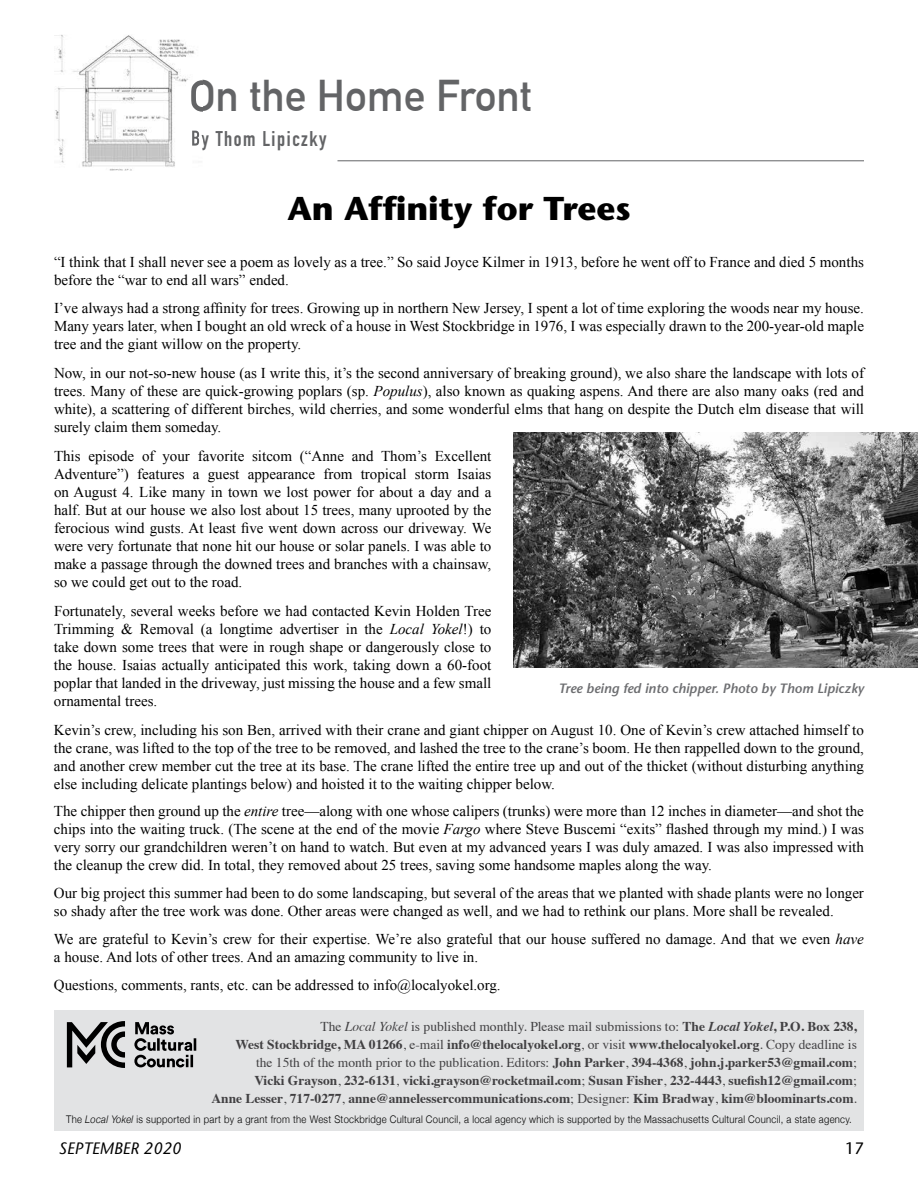
<style>
.page{position:relative;width:918px;height:1188px;background:#fff}
.page>*{position:absolute;margin:0;border:0;box-sizing:border-box;transform-origin:0 0}
.t1{font:700 43.5px "DIN Alternate";color:#636466}
.t2{font:700 33px "Stone Sans";color:#000}
.t3{font:700 21px "DIN Condensed";letter-spacing:.07em;color:#636466}
.t4{font:italic 16.5px "Stone Sans";color:#000}
.t5{font:16.5px "Stone Sans";color:#000}
.t6{font:15px/18px "Times New Roman";color:#000;text-align:justify}
.t7{font:700 13.5px/18px "Times";color:#414042;text-align:right}
.t8{font:italic 600 13.5px "Stone Sans";color:#6d6e71}
.t9{font:300 10.5px "Helvetica Neue";letter-spacing:.03em;color:#000;scale:.9 1}
.s1{font-style:italic}
.s2{font-weight:400}
.s3{font-weight:400;font-style:italic}
</style>
<div class="page">
<img style="left:54px;top:35px;width:143px;height:135px">
<img style="left:191px;top:80px;width:12px;height:32px">
<img style="left:192px;top:131px;width:11px;height:19px">
<hr style="left:338px;top:161px;width:526px;height:1px;background:#636466">
<img style="left:513px;top:432px;width:405px;height:235px">
<div style="left:54px;top:1010px;width:810px;height:121px;background:#e2e3e4"></div>
<svg style="left:134px;top:1022px;width:62px;height:45px"></svg>
<svg style="left:67px;top:1021px;width:58px;height:47px"></svg>
<h1 class="t1" style="left:189px;top:63px;width:345px">On the Home Front</h1>
<h3 class="t3" style="left:191px;top:124px;width:137px">By Thom Lipiczky</h3>
<h2 class="t2" style="left:287px;top:187px;width:345px">An Affinity for Trees</h2>
<p class="t6" style="left:54px;top:252px;width:812px">“I think that I shall never see a poem as lovely as a tree.” So said Joyce Kilmer in 1913, before he went off to France and died 5 months before the “war to end all wars” ended.</p>
<p class="t6" style="left:54px;top:299px;width:812px">I’ve always had a strong affinity for trees. Growing up in northern New Jersey, I spent a lot of time exploring the woods near my house.<br>Many years later, when I bought an old wreck of a house in West Stockbridge in 1976, I was especially drawn to the 200-year-old maple tree and the giant willow on the property.</p>
<p class="t6" style="left:54px;top:364px;width:812px">Now, in our not-so-new house (as I write this, it’s the second anniversary of breaking ground), we also share the landscape with lots of trees. Many of these are quick-growing poplars (sp. <span class="s1">Populus</span>), also known as quaking aspens. And there are also many oaks (red and white), a scattering of different birches, wild cherries, and some wonderful elms that hang on despite the Dutch elm disease that will surely claim them someday.</p>
<p class="t6" style="left:54px;top:447px;width:439px">This episode of your favorite sitcom (“Anne and Thom’s Excellent Adventure”) features a guest appearance from tropical storm Isaias on August 4. Like many in town we lost power for about a day and a half. But at our house we also lost about 15 trees, many uprooted by the ferocious wind gusts. At least five went down across our driveway. We were very fortunate that none hit our house or solar panels. I was able to make a passage through the downed trees and branches with a chainsaw, so we could get out to the road.</p>
<p class="t6" style="left:54px;top:602px;width:439px">Fortunately, several weeks before we had contacted Kevin Holden Tree Trimming &amp; Removal (a longtime advertiser in the <span class="s1">Local Yokel</span>!) to take down some trees that were in rough shape or dangerously close to the house. Isaias actually anticipated this work, taking down a 60-foot poplar that landed in the driveway, just missing the house and a few small ornamental trees.</p>
<p class="t6" style="left:54px;top:720px;width:812px">Kevin’s crew, including his son Ben, arrived with their crane and giant chipper on August 10. One of Kevin’s crew attached himself to the crane, was lifted to the top of the tree to be removed, and lashed the tree to the crane’s boom. He then rappelled down to the ground, and another crew member cut the tree at its base. The crane lifted the entire tree up and out of the thicket (without disturbing anything else including delicate plantings below) and hoisted it to the waiting chipper below.</p>
<p class="t6" style="left:54px;top:802px;width:812px">The chipper then ground up the <span class="s1">entire</span> tree—along with one whose calipers (trunks) were more than 12 inches in diameter—and shot the chips into the waiting truck. (The scene at the end of the movie <span class="s1">Fargo</span> where Steve Buscemi “exits” flashed through my mind.) I was very sorry our grandchildren weren’t on hand to watch. But even at my advanced years I was duly amazed. I was also impressed with the cleanup the crew did. In total, they removed about 25 trees, saving some handsome maples along the way.</p>
<p class="t6" style="left:54px;top:884px;width:812px">Our big project this summer had been to do some landscaping, but several of the areas that we planted with shade plants were no longer so shady after the tree work was done. Other areas were changed as well, and we had to rethink our plans. More shall be revealed.</p>
<p class="t6" style="left:54px;top:930px;width:812px">We are grateful to Kevin’s crew for their expertise. We’re also grateful that our house suffered no damage. And that we even <span class="s1">have </span>a house. And lots of other trees. And an amazing community to live in.</p>
<p class="t6" style="left:54px;top:975px;width:448px">Questions, comments, rants, etc. can be addressed to info@localyokel.org.</p>
<p class="t8" style="left:559px;top:680px;width:307px">Tree being fed into chipper. Photo by Thom Lipiczky</p>
<p class="t7" style="left:212px;top:1016px;width:647px"><span class="s2">The</span> <span class="s3">Local Yokel</span> <span class="s2">is published monthly. Please mail submissions to:</span> The <span class="s1">Local Yokel</span>, P.O. Box 238,<br>West Stockbridge, MA 01266<span class="s2">, e-mail</span> info@thelocalyokel.org<span class="s2">, or visit</span> www.thelocalyokel.org<span class="s2">. Copy deadline is<br>the 15th of the month prior to the publication. Editors:</span> John Parker<span class="s2">,</span> 394-4368<span class="s2">,</span> john.j.parker53@gmail.com<span class="s2">;<br></span>Vicki Grayson<span class="s2">,</span> 232-6131<span class="s2">,</span> vicki.grayson@rocketmail.com<span class="s2">;</span> Susan Fisher<span class="s2">,</span> 232-4443<span class="s2">,</span> suefish12@gmail.com<span class="s2">;<br></span>Anne Lesser<span class="s2">,</span> 717-0277<span class="s2">,</span> anne@annelessercommunications.com<span class="s2">; Designer:</span> Kim Bradway<span class="s2">,</span> kim@bloominarts.com<span class="s2">.</span></p>
<p class="t9" style="left:66px;top:1111px;width:874px">The <span class="s1">Local Yokel</span> is supported in part by a grant from the West Stockbridge Cultural Council, a local agency which is supported by the Massachusetts Cultural Council, a state agency.</p>
<p class="t4" style="left:59px;top:1138px;width:124px">SEPTEMBER 2020</p>
<p class="t5" style="left:845px;top:1138px;width:20px">17</p>
</div>
